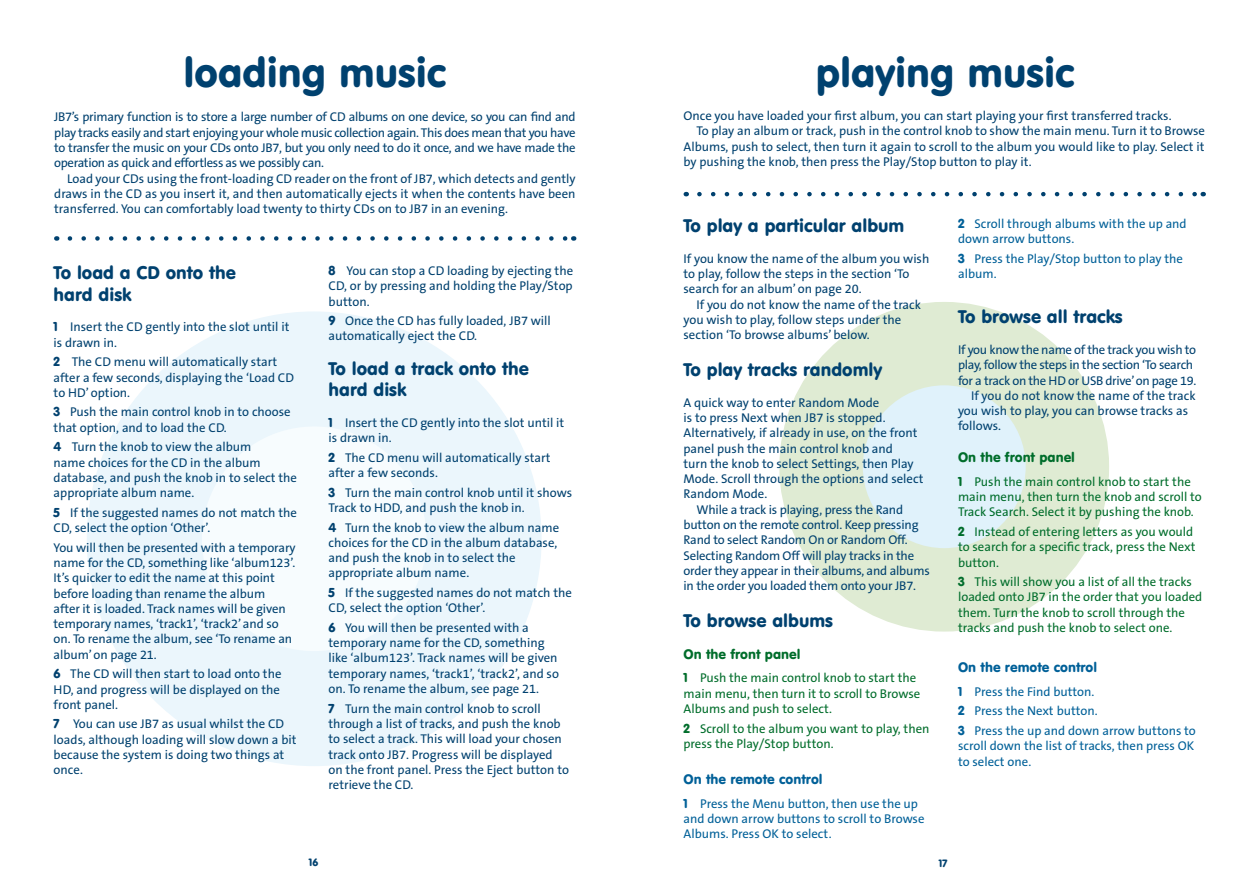
<style>
.page{position:relative;width:1259px;height:893px;background:#fff}
.page>*{position:absolute;margin:0;border:0;box-sizing:border-box;transform-origin:0 0}
.t1{font:40.5px "VAG Rounded BT";color:#00416f}
.t2{font:18px/21.6px "VAG Rounded BT";color:#00416f}
.t3{font:13.5px "VAG Rounded BT";color:#006098}
.t4{font:13.5px "VAG Rounded BT";color:#006d2b}
.t5{font:12.75px/15.3px "The Sans B5 Plain";color:#00416f}
.t6{font:12.75px/15.3px "The Sans B5 Plain";color:#006d2b}
.t7{font:12.75px/15.3px "The Sans B5 Plain";color:#006098}
.t8{font:12.75px "The Sans B5 Plain";letter-spacing:-.025em;color:#00416f}
.t9{font:10.5px "VAG Rounded BT";color:#00416f}
.s1{font-family:"VAG Rounded BT"}
</style>
<div class="page">
<div style="left:144px;top:369px;width:340px;height:340px;background:#f7fcfe;border-radius:50%"></div>
<div style="left:87px;top:311px;width:454px;height:455px;border:115px solid #ebf6fc;border-radius:50%"></div>
<svg style="left:70px;top:236px;width:496px;height:5px"></svg>
<svg style="left:821px;top:344px;width:246px;height:246px;fill:#e0f2fb"></svg>
<div style="left:779px;top:302px;width:330px;height:330px;border:83px solid #dfebd3;border-radius:50%"></div>
<svg style="left:699px;top:192px;width:497px;height:4px"></svg>
<h1 class="t1" style="left:183px;top:47px;width:264px">loading music</h1>
<p class="t5" style="left:54px;top:110px;width:523px;text-align:justify">JB7’s primary function is to store a large number of CD albums on one device, so you can find and play tracks easily and start enjoying your whole music collection again. This does mean that you have to transfer the music on your CDs onto JB7, but you only need to do it once, and we have made the operation as quick and effortless as we possibly can.</p>
<p class="t5" style="left:54px;top:171px;width:523px;text-align:justify;text-indent:13px">Load your CDs using the front-loading CD reader on the front of JB7, which detects and gently draws in the CD as you insert it, and then automatically ejects it when the contents have been transferred. You can comfortably load twenty to thirty CDs on to JB7 in an evening.</p>
<h2 class="t2" style="left:54px;top:262px;width:184px">To load a CD onto the hard disk</h2>
<p class="t5" style="left:54px;top:320px;width:237px"><span class="s1">1</span> Insert the CD gently into the slot until it is drawn in.</p>
<p class="t5" style="left:54px;top:355px;width:242px"><span class="s1">2</span> The CD menu will automatically start after a few seconds, displaying the ‘Load CD to HD’ option.</p>
<p class="t5" style="left:54px;top:405px;width:238px"><span class="s1">3</span> Push the main control knob in to choose that option, and to load the CD.</p>
<p class="t5" style="left:54px;top:440px;width:245px"><span class="s1">4</span> Turn the knob to view the album<br>name choices for the CD in the album database, and push the knob in to select the appropriate album name.</p>
<p class="t5" style="left:54px;top:505px;width:245px"><span class="s1">5</span> If the suggested names do not match the<br>CD, select the option ‘Other’.</p>
<p class="t5" style="left:54px;top:540px;width:243px">You will then be presented with a temporary name for the CD, something like ‘album123’.<br>It’s quicker to edit the name at this point before loading than rename the album<br>after it is loaded. Track names will be given temporary names, ‘track1’, ‘track2’ and so on. To rename the album, see ‘To rename an album’ on page 21.</p>
<p class="t5" style="left:54px;top:667px;width:229px;text-align:justify"><span class="s1">6</span> The CD will then start to load onto the HD, and progress will be displayed on the front panel.</p>
<p class="t5" style="left:54px;top:717px;width:244px"><span class="s1">7</span> You can use JB7 as usual whilst the CD loads, although loading will slow down a bit because the system is doing two things at once.</p>
<p class="t5" style="left:328px;top:263px;width:246px;text-align:justify"><span class="s1">8</span> You can stop a CD loading by ejecting the CD, or by pressing and holding the Play/Stop button.</p>
<p class="t5" style="left:328px;top:314px;width:224px"><span class="s1">9</span> Once the CD has fully loaded, JB7 will automatically eject the CD.</p>
<h2 class="t2" style="left:328px;top:357px;width:202px">To load a track onto the hard disk</h2>
<p class="t5" style="left:328px;top:416px;width:237px"><span class="s1">1</span> Insert the CD gently into the slot until it is drawn in.</p>
<p class="t5" style="left:328px;top:450px;width:224px"><span class="s1">2</span> The CD menu will automatically start after a few seconds.</p>
<p class="t5" style="left:328px;top:485px;width:245px"><span class="s1">3</span> Turn the main control knob until it shows<br>Track to HDD, and push the knob in.</p>
<p class="t5" style="left:328px;top:520px;width:232px"><span class="s1">4</span> Turn the knob to view the album name choices for the CD in the album database, and push the knob in to select the appropriate album name.</p>
<p class="t5" style="left:328px;top:585px;width:245px"><span class="s1">5</span> If the suggested names do not match the<br>CD, select the option ‘Other’.</p>
<p class="t5" style="left:328px;top:620px;width:232px"><span class="s1">6</span> You will then be presented with a temporary name for the CD, something like ‘album123’. Track names will be given temporary names, ‘track1’, ‘track2’, and so on. To rename the album, see page 21.</p>
<p class="t5" style="left:328px;top:701px;width:242px"><span class="s1">7</span> Turn the main control knob to scroll through a list of tracks, and push the knob to select a track. This will load your chosen track onto JB7. Progress will be displayed on the front panel. Press the Eject button to retrieve the CD.</p>
<h1 class="t1" style="left:815px;top:47px;width:260px">playing music</h1>
<p class="t5" style="left:683px;top:109px;width:489px">Once you have loaded your first album, you can start playing your first transferred tracks.</p>
<p class="t5" style="left:696px;top:124px;width:510px">To play an album or track, push in the control knob to show the main menu. Turn it to Browse</p>
<p class="t5" style="left:683px;top:139px;width:523px">Albums, push to select, then turn it again to scroll to the album you would like to play. Select it</p>
<p class="t5" style="left:683px;top:154px;width:350px">by pushing the knob, then press the Play/Stop button to play it.</p>
<h2 class="t2" style="left:683px;top:214px;width:222px">To play a particular album</h2>
<p class="t5" style="left:683px;top:251px;width:247px">If you know the name of the album you wish to play, follow the steps in the section ‘To search for an album’ on page 20.</p>
<p class="t5" style="left:683px;top:297px;width:239px;text-indent:13px">If you do not know the name of the track you wish to play, follow steps under the section ‘To browse albums’ below.</p>
<h2 class="t2" style="left:683px;top:358px;width:200px">To play tracks randomly</h2>
<p class="t5" style="left:683px;top:395px;width:197px">A quick way to enter Random Mode</p>
<p class="t5" style="left:683px;top:410px;width:203px">is to press Next when JB7 is stopped.</p>
<p class="t5" style="left:683px;top:426px;width:235px">Alternatively, if already in use, on the front</p>
<p class="t5" style="left:683px;top:441px;width:211px">panel push the main control knob and</p>
<p class="t5" style="left:683px;top:456px;width:231px">turn the knob to select Settings, then Play</p>
<p class="t5" style="left:683px;top:472px;width:241px">Mode. Scroll through the options and select</p>
<p class="t5" style="left:683px;top:487px;width:85px">Random Mode.</p>
<p class="t5" style="left:696px;top:502px;width:208px">While a track is playing, press the Rand</p>
<p class="t5" style="left:683px;top:518px;width:236px">button on the remote control. Keep pressing</p>
<p class="t5" style="left:683px;top:533px;width:226px">Rand to select Random On or Random Off.</p>
<p class="t5" style="left:683px;top:548px;width:232px">Selecting Random Off will play tracks in the</p>
<p class="t5" style="left:683px;top:563px;width:248px">order they appear in their albums, and albums</p>
<p class="t5" style="left:683px;top:579px;width:234px">in the order you loaded them onto your JB7.</p>
<h2 class="t2" style="left:683px;top:610px;width:151px">To browse albums</h2>
<p class="t4" style="left:683px;top:645px;width:118px">On the front panel</p>
<p class="t6" style="left:683px;top:671px;width:238px"><span class="s1">1</span> Push the main control knob to start the main menu, then turn it to scroll to Browse<br>Albums and push to select.</p>
<p class="t6" style="left:683px;top:721px;width:247px"><span class="s1">2</span> Scroll to the album you want to play, then press the Play/Stop button.</p>
<p class="t3" style="left:683px;top:770px;width:141px">On the remote control</p>
<p class="t7" style="left:683px;top:796px;width:242px"><span class="s1">1</span> Press the Menu button, then use the up and down arrow buttons to scroll to Browse<br>Albums. Press OK to select.</p>
<p class="t7" style="left:958px;top:216px;width:230px"><span class="s1">2</span> Scroll through albums with the up and down arrow buttons.</p>
<p class="t7" style="left:958px;top:251px;width:226px"><span class="s1">3</span> Press the Play/Stop button to play the album.</p>
<h2 class="t2" style="left:958px;top:306px;width:166px">To browse all tracks</h2>
<p class="t8" style="left:958px;top:343px;width:240px">If you know the name of the track you wish to</p>
<p class="t8" style="left:958px;top:358px;width:237px">play, follow the steps in the section ‘To search</p>
<p class="t8" style="left:958px;top:374px;width:240px">for a track on the HD or USB drive’ on page 19.</p>
<p class="t5" style="left:971px;top:388px;width:226px">If you do not know the name of the track</p>
<p class="t5" style="left:958px;top:404px;width:232px">you wish to play, you can browse tracks as</p>
<p class="t5" style="left:958px;top:419px;width:45px">follows.</p>
<p class="t4" style="left:958px;top:449px;width:118px">On the front panel</p>
<p class="t6" style="left:958px;top:474px;width:245px"><span class="s1">1</span> Push the main control knob to start the main menu, then turn the knob and scroll to<br>Track Search. Select it by pushing the knob.</p>
<p class="t6" style="left:958px;top:524px;width:239px"><span class="s1">2</span> Instead of entering letters as you would to search for a specific track, press the Next button.</p>
<p class="t6" style="left:958px;top:575px;width:246px"><span class="s1">3</span> This will show you a list of all the tracks loaded onto JB7 in the order that you loaded them. Turn the knob to scroll through the tracks and push the knob to select one.</p>
<p class="t3" style="left:958px;top:659px;width:141px">On the remote control</p>
<p class="t7" style="left:958px;top:682px;width:239px;line-height:19.5px"><span class="s1">1</span> Press the Find button.<br><span class="s1">2</span> Press the Next button.<br><span class="s1">3</span> Press the up and down arrow buttons to</p>
<p class="t7" style="left:958px;top:739px;width:238px">scroll down the list of tracks, then press OK to select one.</p>
<p class="t9" style="left:309px;top:856px;width:11px">16</p>
<p class="t9" style="left:939px;top:856px;width:10px">17</p>
</div>
